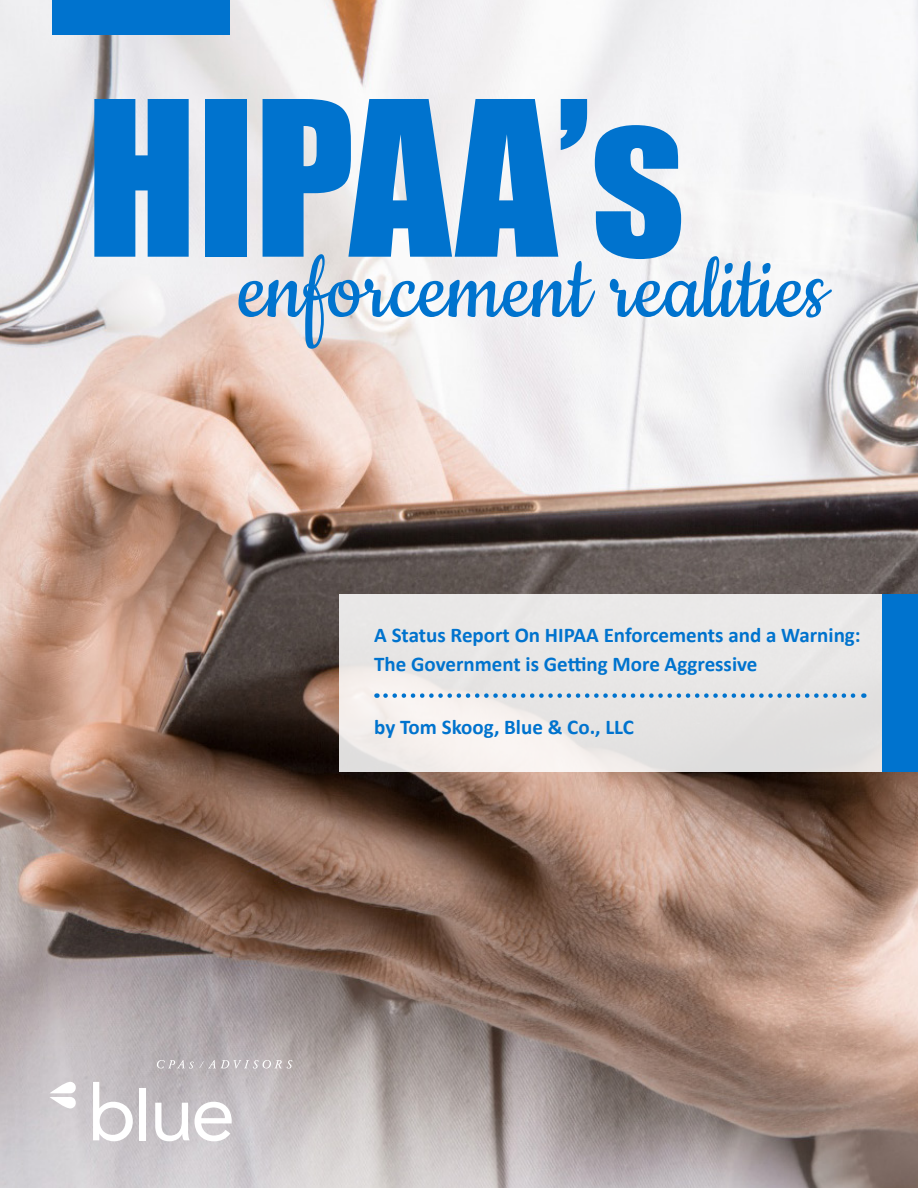
<style>
.page{position:relative;width:918px;height:1188px;background:#fff}
.page>*{position:absolute;margin:0;border:0;box-sizing:border-box;transform-origin:0 0}
.t1{font:199.5px "Impact";color:#0073ce}
.t2{font:100.5px "Cookie";color:#0073ce}
.t3{font:700 21px "Calibri";color:#0073ce}
</style>
<div class="page">
<img style="left:0;top:0;width:918px;height:1188px">
<svg style="left:157px;top:1060px;width:135px;height:9px"></svg>
<svg style="left:93px;top:1082px;width:40px;height:59px"></svg>
<div style="left:140px;top:1088px;width:6px;height:52px;background:#fff"></div>
<svg style="left:155px;top:1102px;width:77px;height:39px"></svg>
<svg style="left:49px;top:1081px;width:29px;height:28px"></svg>
<div style="left:340px;top:594px;width:578px;height:178px;background:linear-gradient(to right,#f0ecea,#e3e2e2)"></div>
<svg style="left:385px;top:693px;width:479px;height:5px;background:#99bfdd"></svg>
<div style="left:882px;top:594px;width:36px;height:178px;background:#0073ce"></div>
<div style="left:52px;top:0;width:178px;height:34px;background:#0073ce"></div>
<p class="t1" style="left:86px;top:24px;width:600px">HIPAA’s</p>
<p class="t2" style="left:238px;top:237px;width:590px">enforcement realities</p>
<p class="t3" style="left:374px;top:621px;width:488px">A Status Report On HIPAA Enforcements and a Warning:</p>
<p class="t3" style="left:374px;top:651px;width:385px">The Government is Getting More Aggressive</p>
<p class="t3" style="left:374px;top:713px;width:261px">by Tom Skoog, Blue &amp; Co., LLC</p>
</div>
